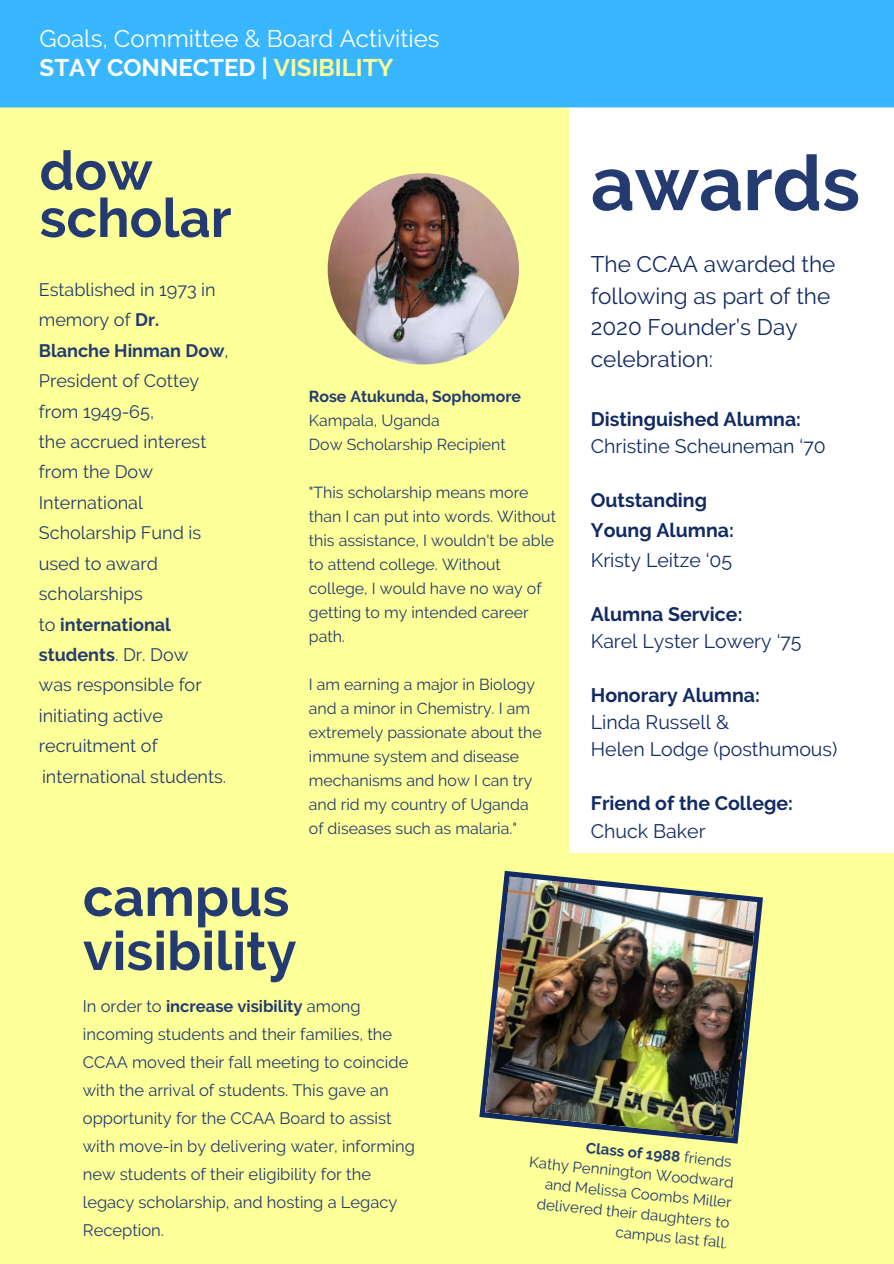
<style>
.page{position:relative;width:894px;height:1264px;background:#fff}
.page>*{position:absolute;margin:0;border:0;box-sizing:border-box;transform-origin:0 0}
.t1{font:700 76.5px "Raleway";color:#233b70}
.t2{font:700 54px/47.2px "Raleway";color:#233b70}
.t3{font:24px/28.2px "Raleway";color:#fff}
.t4{font:22.5px/31.5px "Raleway";color:#122a63}
.t5{font:19.5px/27px "Raleway";color:#122a63}
.t6{font:700 19.5px/29.2px "Raleway";color:#122a63}
.t7{font:18px/30.5px "Raleway";color:#233b70}
.t8{font:16.5px/27.9px "Raleway";color:#233b70}
.t9{font:15.9px/24px "Raleway";color:#233b70}
.t10{font:700 15.9px "Raleway";color:#233b70}
.t11{font:15px/20.2px "Raleway";color:#233b70;text-align:right}
.s1{font-weight:700}
.s2{font-weight:700;color:#fdff99}
</style>
<div class="page">
<div style="left:0;top:0;width:893px;height:1263px;background:#fdff99"></div>
<div style="left:569px;top:107px;width:324px;height:746px;background:#fff"></div>
<img style="left:479px;top:870px;width:283px;height:273px">
<div style="left:0;top:0;width:893px;height:107px;background:#38b6ff"></div>
<img style="left:327px;top:173px;width:192px;height:191px;border-radius:50%">
<h3 class="t3" style="left:40px;top:25px;width:401px">Goals, Committee &amp; Board Activities<br><span class="s1">STAY CONNECTED |</span> <span class="s2">VISIBILITY</span></h3>
<h2 class="t2" style="left:40px;top:147px;width:193px">dow scholar</h2>
<p class="t7" style="left:39px;top:274px;width:191px">Established in 1973 in memory of <span class="s1">Dr.<br>Blanche Hinman Dow</span>,<br>President of Cottey from 1949-65,<br>the accrued interest from the Dow<br>International<br>Scholarship Fund is used to award scholarships<br>to <span class="s1">international students</span>. Dr. Dow<br>was responsible for initiating active recruitment of international students.</p>
<p class="t10" style="left:309px;top:386px;width:214px">Rose Atukunda, Sophomore</p>
<p class="t9" style="left:309px;top:408px;width:198px">Kampala, Uganda<br>Dow Scholarship Recipient</p>
<p class="t9" style="left:309px;top:480px;width:249px">"This scholarship means more than I can put into words. Without this assistance, I wouldn't be able to attend college. Without college, I would have no way of getting to my intended career path.</p>
<p class="t9" style="left:309px;top:672px;width:234px">I am earning a major in Biology and a minor in Chemistry. I am extremely passionate about the immune system and disease mechanisms and how I can try and rid my country of Uganda of diseases such as malaria."</p>
<h2 class="t2" style="left:83px;top:869px;width:215px;line-height:54px">campus visibility</h2>
<h1 class="t1" style="left:590px;top:138px;width:271px">awards</h1>
<h3 class="t4" style="left:590px;top:248px;width:246px">The CCAA awarded the following as part of the<br>2020 Founder’s Day celebration:</h3>
<p class="t6" style="left:590px;top:405px;width:212px">Distinguished Alumna:</p>
<p class="t5" style="left:590px;top:433px;width:236px">Christine Scheuneman ‘70</p>
<p class="t6" style="left:590px;top:486px;width:144px">Outstanding<br>Young Alumna:</p>
<p class="t5" style="left:590px;top:546px;width:143px">Kristy Leitze ‘05</p>
<p class="t6" style="left:590px;top:599px;width:153px">Alumna Service:</p>
<p class="t5" style="left:590px;top:628px;width:212px">Karel Lyster Lowery ‘75</p>
<p class="t6" style="left:590px;top:680px;width:171px">Honorary Alumna:</p>
<p class="t5" style="left:590px;top:709px;width:248px">Linda Russell &amp;<br>Helen Lodge (posthumous)</p>
<p class="t6" style="left:590px;top:789px;width:203px">Friend of the College:</p>
<p class="t5" style="left:590px;top:817px;width:116px">Chuck Baker</p>
<p class="t8" style="left:83px;top:992px;width:333px">In order to <span class="s1">increase visibility</span> among incoming students and their families, the CCAA moved their fall meeting to coincide with the arrival of students. This gave an opportunity for the CCAA Board to assist with move-in by delivering water, informing new students of their eligibility for the legacy scholarship, and hosting a Legacy Reception.</p>
<p class="t11" style="left:532px;top:1131px;width:207px;rotate:6deg"><span class="s1">Class of 1988</span> friends<br>Kathy Pennington Woodward and Melissa Coombs Miller delivered their daughters to campus last fall.</p>
</div>
